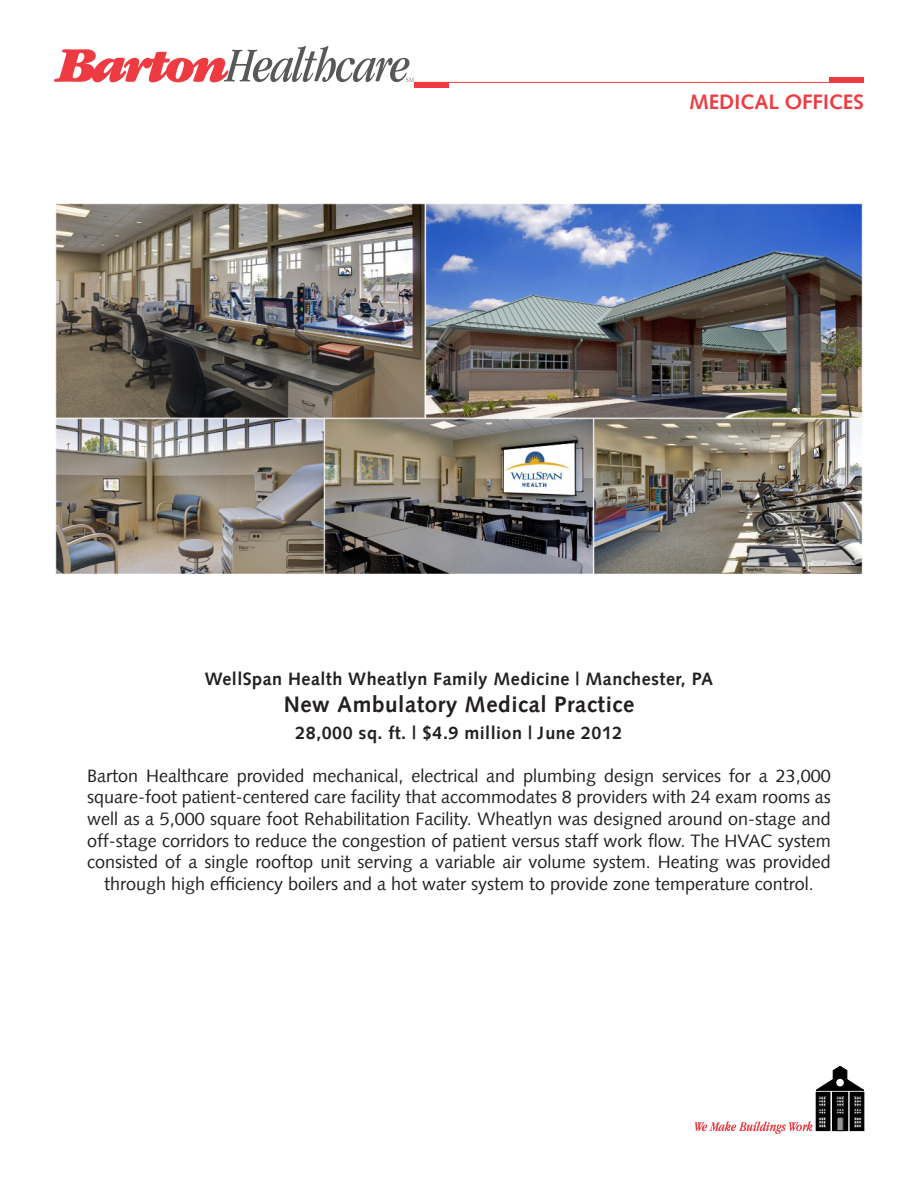
<style>
.page{position:relative;width:918px;height:1188px;background:#fff}
.page>*{position:absolute;margin:0;border:0;box-sizing:border-box;transform-origin:0 0}
.t1{font:700 22.5px "Syntax";letter-spacing:.025em;color:#231f20}
.t2{font:700 21px "Syntax";color:#ee3a41}
.t3{font:18px/21.6px "Syntax LT";color:#231f20;text-align:center}
.t4{font:700 18px "Syntax";letter-spacing:.025em;color:#231f20}
</style>
<div class="page">
<div style="left:830px;top:77px;width:34px;height:6px;background:#ee3a41"></div>
<hr style="left:414px;top:82px;width:450px;height:1px;background:#ee3a41">
<div style="left:414px;top:82px;width:34px;height:6px;background:#ee3a41"></div>
<svg style="left:54px;top:46px;width:360px;height:36px"></svg>
<svg style="left:818px;top:1094px;width:10px;height:35px"></svg>
<div style="left:816px;top:1092px;width:14px;height:39px;border:1px solid #000"></div>
<svg style="left:852px;top:1094px;width:10px;height:35px"></svg>
<div style="left:850px;top:1092px;width:14px;height:39px;border:1px solid #000"></div>
<svg style="left:855px;top:1097px;width:6px;height:31px"></svg>
<svg style="left:834px;top:1094px;width:12px;height:35px"></svg>
<div style="left:832px;top:1092px;width:16px;height:39px;border:1px solid #000"></div>
<svg style="left:837px;top:1097px;width:6px;height:17px"></svg>
<div style="left:837px;top:1117px;width:6px;height:14px;background:#939598"></div>
<div style="left:837px;top:1117px;width:6px;height:14px;border:1px solid #000"></div>
<svg style="left:816px;top:1066px;width:48px;height:24px"></svg>
<div style="left:836px;top:1079px;width:8px;height:7px;background:#fff;border-radius:50%"></div>
<svg style="left:695px;top:1097px;width:130px;height:37px"></svg>
<img style="left:56px;top:204px;width:806px;height:370px">
<p class="t2" style="left:689px;top:90px;width:176px">MEDICAL OFFICES</p>
<p class="t4" style="left:205px;top:668px;width:510px">WellSpan Health Wheatlyn Family Medicine | Manchester, PA</p>
<p class="t1" style="left:284px;top:691px;width:352px">New Ambulatory Medical Practice</p>
<p class="t4" style="left:295px;top:722px;width:329px">28,000 sq. ft. | $4.9 million | June 2012</p>
<p class="t3" style="left:87px;top:765px;width:745px">Barton Healthcare provided mechanical, electrical and plumbing design services for a 23,000 square-foot patient-centered care facility that accommodates 8 providers with 24 exam rooms as well as a 5,000 square foot Rehabilitation Facility. Wheatlyn was designed around on-stage and off-stage corridors to reduce the congestion of patient versus staff work flow. The HVAC system consisted of a single rooftop unit serving a variable air volume system. Heating was provided through high efficiency boilers and a hot water system to provide zone temperature control.</p>
</div>
